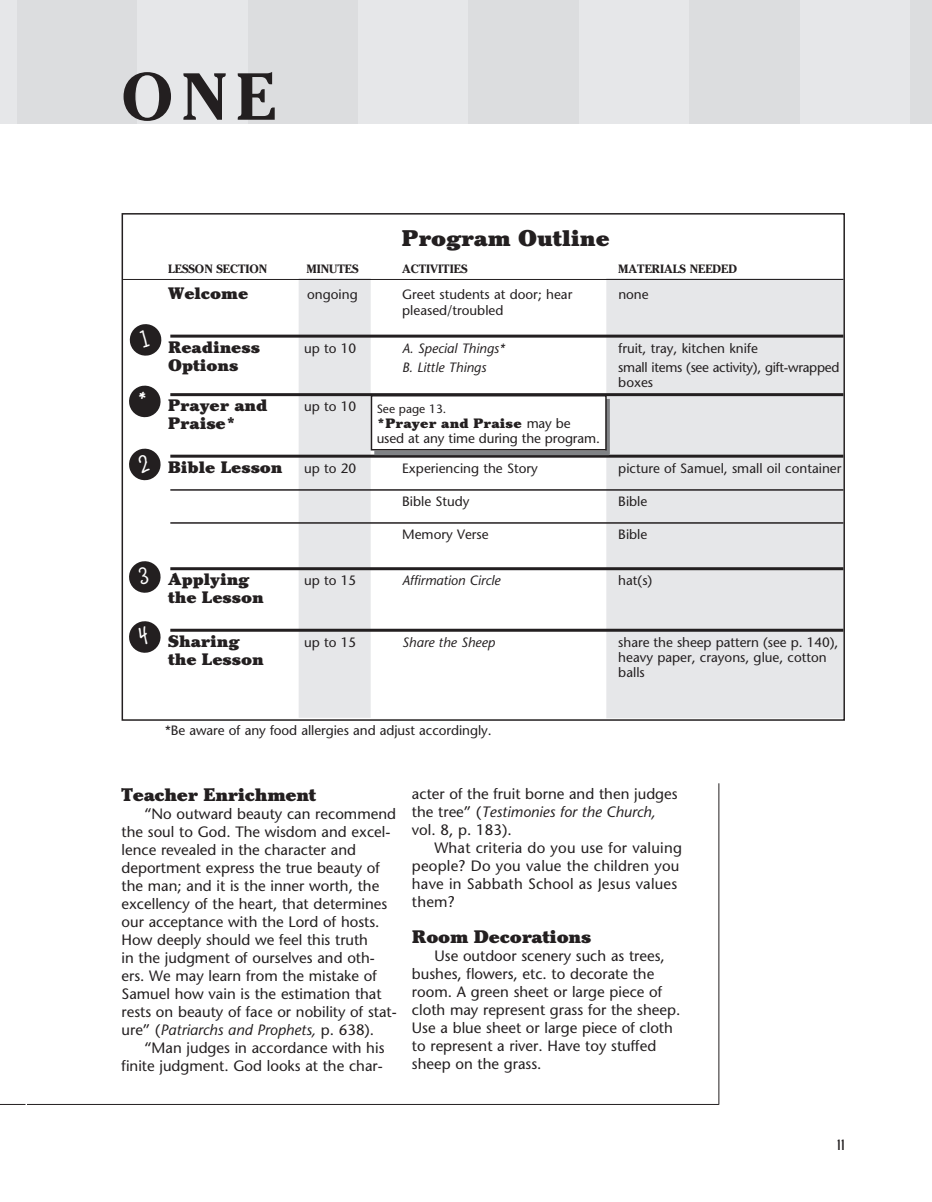
<style>
.page{position:relative;width:932px;height:1202px;background:#fff}
.page>*{position:absolute;margin:0;border:0;box-sizing:border-box;transform-origin:0 0}
.t1{font:700 66px "Cheltenham";color:#231f20}
.Readiness{font:900 22.5px "Cheltenham";color:#231f20}
.Activities_Subhead{font:900 18px "Cheltenham";letter-spacing:-.01em;color:#231f20}
.Program_Tabs{font:900 16.5px "Cheltenham";color:#231f20}
.Readiness-2{font:900 16.5px "Cheltenham";color:#231f20}
.t2{font:15px/18px "Stone Sans";color:#231f20}
.t3{font:700 15px "New Garden";color:#231f20}
.Program_Tabs-2{font:13.5px/15px "Stone Sans";color:#231f20}
.Program_Tabs-3{font:italic 13.5px "Stone Sans";color:#231f20}
.Readiness-3{font:13.5px "Stone Sans";color:#231f20}
.Program_Tabs-4{font:13.5px/15px "Stone Sans";letter-spacing:-.02em;color:#231f20}
.Readiness-4{font:700 12px "Cheltenham";color:#231f20}
.t4{font:12px "Stone Sans";color:#231f20}
.s1{font-family:"Cheltenham";font-weight:900}
.s2{font-style:italic}
</style>
<div class="page">
<div style="left:27px;top:0;width:110px;height:123px;background:#dcdddf"></div>
<div style="left:137px;top:0;width:111px;height:123px;background:#e6e7e9"></div>
<div style="left:248px;top:0;width:110px;height:123px;background:#dcdddf"></div>
<div style="left:358px;top:0;width:110px;height:123px;background:#e6e7e9"></div>
<div style="left:468px;top:0;width:111px;height:123px;background:#dcdddf"></div>
<div style="left:579px;top:0;width:110px;height:123px;background:#e6e7e9"></div>
<div style="left:689px;top:0;width:111px;height:123px;background:#dcdddf"></div>
<div style="left:800px;top:0;width:110px;height:123px;background:#e6e7e9"></div>
<div style="left:910px;top:0;width:22px;height:123px;background:#dcdddf"></div>
<div style="left:606px;top:278px;width:237px;height:440px;background:#e6e7e9"></div>
<div style="left:298px;top:278px;width:72px;height:440px;background:#e6e7e9"></div>
<hr style="left:123px;top:279px;width:720px;height:1px;background:#231f20">
<hr style="left:170px;top:334px;width:673px;height:3px;background:#231f20">
<hr style="left:170px;top:393px;width:673px;height:3px;background:#231f20">
<hr style="left:170px;top:454px;width:673px;height:3px;background:#231f20">
<hr style="left:170px;top:489px;width:673px;height:1px;background:#231f20">
<hr style="left:170px;top:522px;width:673px;height:1px;background:#231f20">
<hr style="left:170px;top:567px;width:673px;height:3px;background:#231f20">
<hr style="left:170px;top:628px;width:673px;height:3px;background:#231f20">
<div style="left:122px;top:213px;width:722px;height:507px;border:2px solid #231f20"></div>
<div style="left:374px;top:450px;width:235px;height:5px;background:#808285"></div>
<svg style="left:605px;top:399px;width:5px;height:55px"></svg>
<div style="left:371px;top:395px;width:235px;height:55px;border:2px solid #231f20"></div>
<hr style="left:27px;top:1104px;width:691px;height:1px;background:#231f20">
<hr style="left:718px;top:783px;width:1px;height:321px;background:#231f20">
<div style="left:0;top:0;width:17px;height:123px;background:#e6e7e9"></div>
<div style="left:17px;top:0;width:10px;height:123px;background:#dcdddf"></div>
<svg style="left:0;top:1104px;width:26px;height:1px"></svg>
<svg style="left:129px;top:324px;width:33px;height:32px"></svg>
<svg style="left:129px;top:385px;width:32px;height:33px"></svg>
<svg style="left:129px;top:448px;width:32px;height:33px"></svg>
<svg style="left:129px;top:561px;width:32px;height:32px"></svg>
<svg style="left:129px;top:621px;width:32px;height:32px"></svg>
<p class="t1" style="left:122px;top:57px;width:155px">ONE</p>
<p class="Readiness" style="left:402px;top:225px;width:209px">Program Outline</p>
<p class="Readiness-4" style="left:168px;top:262px;width:101px">LESSON SECTION</p>
<p class="Readiness-4" style="left:306px;top:262px;width:54px">MINUTES</p>
<p class="Readiness-4" style="left:402px;top:262px;width:67px">ACTIVITIES</p>
<p class="Readiness-4" style="left:618px;top:262px;width:120px">MATERIALS NEEDED</p>
<p class="Readiness-2" style="left:168px;top:283px;width:82px">Welcome</p>
<p class="Readiness-3" style="left:307px;top:286px;width:52px">ongoing</p>
<p class="Readiness-3" style="left:402px;top:286px;width:172px">Greet students at door; hear</p>
<p class="Readiness-3" style="left:618px;top:286px;width:32px">none</p>
<p class="Readiness-3" style="left:402px;top:302px;width:103px">pleased/troubled</p>
<p class="Program_Tabs" style="left:168px;top:337px;width:93px">Readiness</p>
<p class="Program_Tabs-2" style="left:304px;top:340px;width:54px">up to 10</p>
<p class="Program_Tabs-3" style="left:402px;top:340px;width:104px">A. Special Things*</p>
<p class="Program_Tabs-2" style="left:618px;top:340px;width:141px">fruit, tray, kitchen knife</p>
<p class="Program_Tabs" style="left:168px;top:355px;width:72px">Options</p>
<p class="Program_Tabs-3" style="left:402px;top:359px;width:86px">B. Little Things</p>
<p class="Program_Tabs-4" style="left:618px;top:360px;width:223px">small items (see activity), gift-wrapped boxes</p>
<p class="Program_Tabs" style="left:168px;top:395px;width:101px">Prayer and</p>
<p class="Program_Tabs-2" style="left:304px;top:399px;width:54px">up to 10</p>
<p class="Program_Tabs" style="left:168px;top:413px;width:70px">Praise*</p>
<p class="Program_Tabs" style="left:168px;top:457px;width:116px">Bible Lesson</p>
<p class="Program_Tabs-2" style="left:304px;top:460px;width:54px">up to 20</p>
<p class="Program_Tabs-2" style="left:402px;top:460px;width:137px">Experiencing the Story</p>
<p class="Program_Tabs-2" style="left:618px;top:460px;width:225px">picture of Samuel, small oil container</p>
<p class="Program_Tabs-2" style="left:402px;top:493px;width:69px">Bible Study</p>
<p class="Program_Tabs-2" style="left:618px;top:493px;width:31px">Bible</p>
<p class="Program_Tabs-2" style="left:402px;top:526px;width:88px">Memory Verse</p>
<p class="Program_Tabs-2" style="left:618px;top:526px;width:31px">Bible</p>
<p class="Program_Tabs" style="left:168px;top:569px;width:83px">Applying</p>
<p class="Program_Tabs-2" style="left:304px;top:573px;width:54px">up to 15</p>
<p class="Program_Tabs-3" style="left:402px;top:572px;width:100px">Affirmation Circle</p>
<p class="Program_Tabs-2" style="left:618px;top:573px;width:36px">hat(s)</p>
<p class="Program_Tabs" style="left:168px;top:587px;width:97px">the Lesson</p>
<p class="Program_Tabs" style="left:168px;top:631px;width:73px">Sharing</p>
<p class="Program_Tabs-2" style="left:304px;top:634px;width:54px">up to 15</p>
<p class="Program_Tabs-3" style="left:402px;top:634px;width:94px">Share the Sheep</p>
<p class="Program_Tabs-2" style="left:618px;top:634px;width:221px">share the sheep pattern (see p. 140),</p>
<p class="Program_Tabs" style="left:168px;top:649px;width:97px">the Lesson</p>
<p class="Program_Tabs-2" style="left:618px;top:649px;width:210px">heavy paper, crayons, glue, cotton balls</p>
<p class="t4" style="left:377px;top:402px;width:71px">See page 13.</p>
<p class="Program_Tabs-2" style="left:377px;top:416px;width:225px"><span class="s1">*Prayer and Praise</span> may be used at any time during the program.</p>
<p class="Program_Tabs-2" style="left:165px;top:722px;width:328px">*Be aware of any food allergies and adjust accordingly.</p>
<p class="Activities_Subhead" style="left:122px;top:783px;width:196px">Teacher Enrichment</p>
<p class="t2" style="left:122px;top:804px;width:277px;text-indent:22px">“No outward beauty can recommend the soul to God. The wisdom and excel&shy;lence revealed in the character and deportment express the true beauty of the man; and it is the inner worth, the excellency of the heart, that determines our acceptance with the Lord of hosts.<br>How deeply should we feel this truth<br>in the judgment of ourselves and oth&shy;ers. We may learn from the mistake of Samuel how vain is the estimation that rests on beauty of face or nobility of stat&shy;ure” (<span class="s2">Patriarchs and Prophets,</span> p. 638).</p>
<p class="t2" style="left:122px;top:1038px;width:264px;text-align:right">“Man judges in accordance with his finite judgment. God looks at the char-</p>
<p class="t2" style="left:412px;top:784px;width:267px">acter of the fruit borne and then judges the tree” (<span class="s2">Testimonies for the Church, </span>vol. 8, p. 183).</p>
<p class="t2" style="left:412px;top:838px;width:271px;text-indent:22px">What criteria do you use for valuing people? Do you value the children you have in Sabbath School as Jesus values them?</p>
<p class="Activities_Subhead" style="left:412px;top:925px;width:181px">Room Decorations</p>
<p class="t2" style="left:412px;top:946px;width:270px;text-indent:22px">Use outdoor scenery such as trees, bushes, flowers, etc. to decorate the room. A green sheet or large piece of cloth may represent grass for the sheep.<br>Use a blue sheet or large piece of cloth to represent a river. Have toy stuffed sheep on the grass.</p>
<p class="t3" style="left:836px;top:1136px;width:10px">11</p>
</div>
